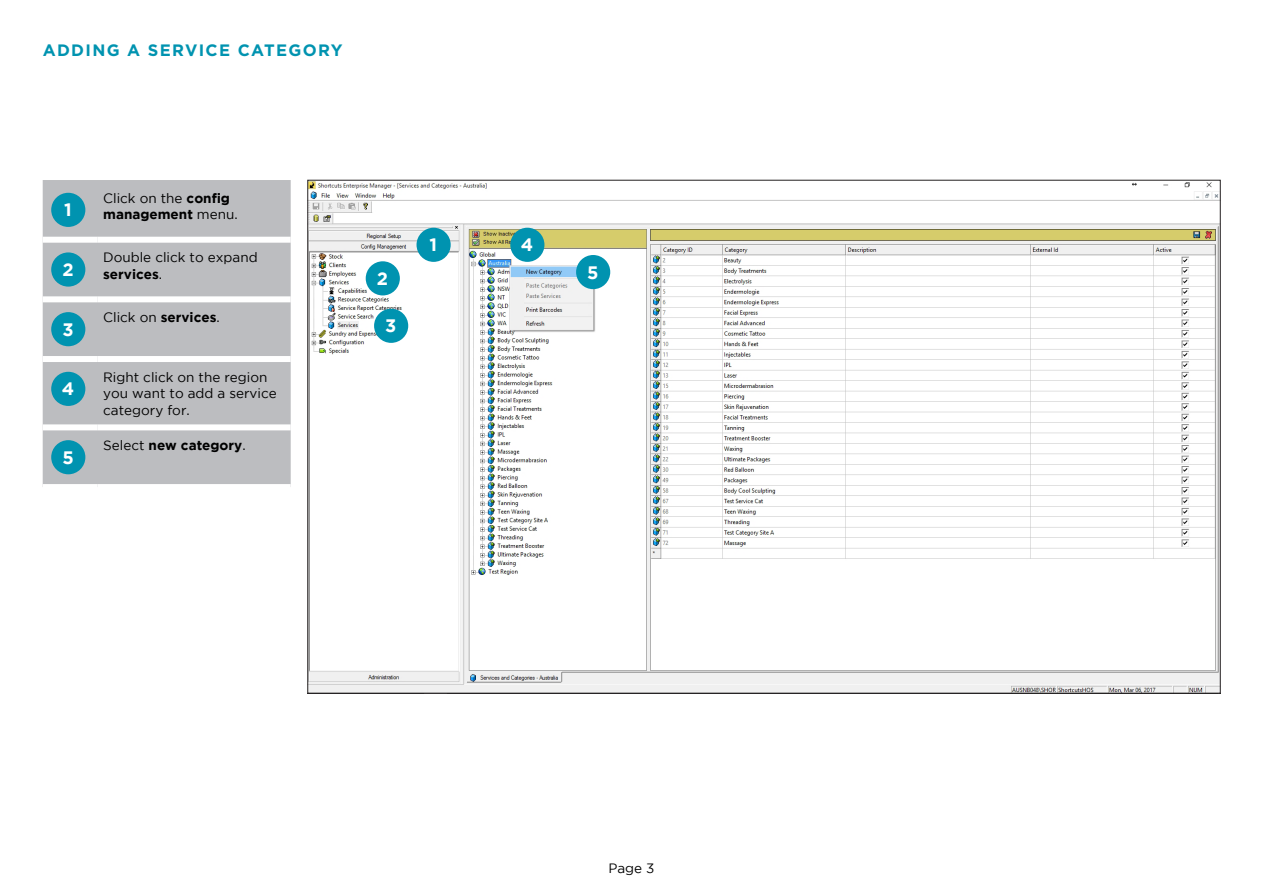
<style>
.page{position:relative;width:1263px;height:893px;background:#fff}
.page>*{position:absolute;margin:0;border:0;box-sizing:border-box;transform-origin:0 0}
.Round_number{font:700 18px "Gotham";color:#fff}
.t1{font:700 16.5px "Gotham HTF";letter-spacing:.08em;color:#0093b0}
.Body{font:13.5px/16.5px "Gotham";color:#000}
.Body-2{font:700 13.5px/16.5px "Gotham";color:#000}
.s1{font-weight:400}
.s2{font-weight:700}
</style>
<div class="page">
<img style="left:310px;top:182px;width:908px;height:509px">
<div style="left:43px;top:180px;width:248px;height:304px;background:#bcbdc0"></div>
<div style="left:43px;top:237px;width:54px;height:6px;background:#fff"></div>
<div style="left:97px;top:237px;width:194px;height:6px;background:#fff"></div>
<div style="left:43px;top:296px;width:54px;height:6px;background:#fff"></div>
<div style="left:97px;top:296px;width:194px;height:6px;background:#fff"></div>
<div style="left:43px;top:356px;width:54px;height:6px;background:#fff"></div>
<div style="left:97px;top:356px;width:194px;height:6px;background:#fff"></div>
<div style="left:43px;top:424px;width:54px;height:6px;background:#fff"></div>
<div style="left:97px;top:424px;width:194px;height:6px;background:#fff"></div>
<div style="left:51px;top:193px;width:34px;height:34px;background:#0093b0;border-radius:50%"></div>
<div style="left:51px;top:252px;width:34px;height:35px;background:#0093b0;border-radius:50%"></div>
<div style="left:51px;top:312px;width:34px;height:34px;background:#0093b0;border-radius:50%"></div>
<div style="left:51px;top:372px;width:34px;height:34px;background:#0093b0;border-radius:50%"></div>
<div style="left:51px;top:440px;width:34px;height:34px;background:#0093b0;border-radius:50%"></div>
<div style="left:416px;top:228px;width:35px;height:34px;background:#0093b0;border-radius:50%"></div>
<div style="left:366px;top:261px;width:34px;height:34px;background:#0093b0;border-radius:50%"></div>
<div style="left:374px;top:309px;width:34px;height:34px;background:#0093b0;border-radius:50%"></div>
<div style="left:510px;top:228px;width:34px;height:34px;background:#0093b0;border-radius:50%"></div>
<div style="left:576px;top:255px;width:34px;height:34px;background:#0093b0;border-radius:50%"></div>
<h2 class="t1" style="left:43px;top:41px;width:302px">ADDING A SERVICE CATEGORY</h2>
<p class="Round_number" style="left:64px;top:200px;width:9px">1</p>
<p class="Body-2" style="left:103px;top:189px;width:136px"><span class="s1">Click on the</span> config management <span class="s1">menu.</span></p>
<p class="Round_number" style="left:62px;top:259px;width:13px">2</p>
<p class="Body" style="left:103px;top:249px;width:156px">Double click to expand <span class="s2">services</span>.</p>
<p class="Round_number" style="left:62px;top:319px;width:13px">3</p>
<p class="Body" style="left:103px;top:309px;width:118px">Click on <span class="s2">services</span>.</p>
<p class="Round_number" style="left:62px;top:379px;width:14px">4</p>
<p class="Body" style="left:103px;top:368px;width:175px">Right click on the region you want to add a service category for.</p>
<p class="Round_number" style="left:62px;top:447px;width:13px">5</p>
<p class="Body-2" style="left:103px;top:437px;width:144px"><span class="s1">Select</span> new category<span class="s1">.</span></p>
<p class="Round_number" style="left:377px;top:268px;width:13px">2</p>
<p class="Round_number" style="left:385px;top:316px;width:13px">3</p>
<p class="Round_number" style="left:429px;top:235px;width:9px">1</p>
<p class="Round_number" style="left:521px;top:235px;width:14px">4</p>
<p class="Round_number" style="left:587px;top:262px;width:13px">5</p>
<p class="Body" style="left:608px;top:860px;width:48px">Page 3</p>
</div>
